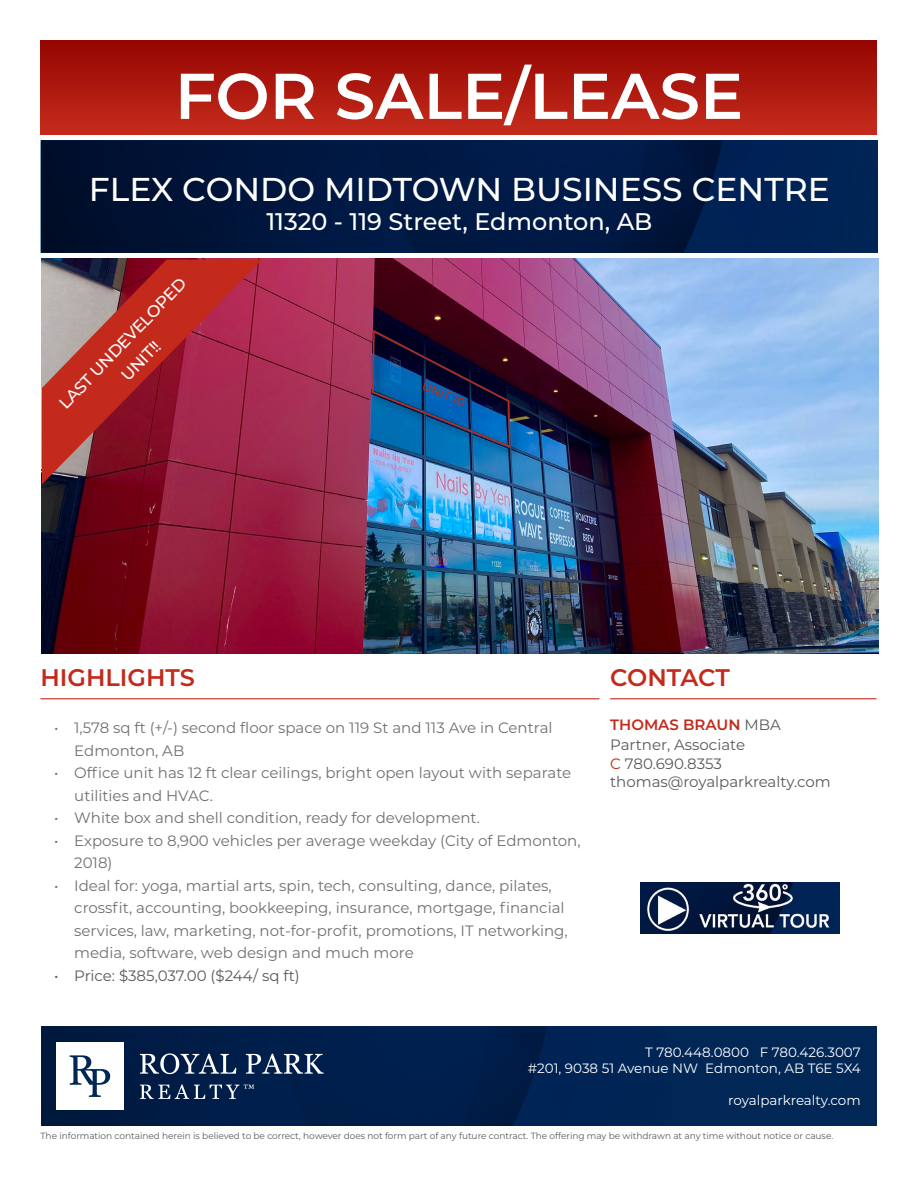
<style>
.page{position:relative;width:918px;height:1188px;background:#fff}
.page>*{position:absolute;margin:0;border:0;box-sizing:border-box;transform-origin:0 0}
.t1{font:600 64.5px "Montserrat";color:#fff}
.t2{font:500 33px "Montserrat";color:#fff}
.t3{font:500 24px "Montserrat";color:#fff}
.t4{font:600 24px "Montserrat";color:#c32a1b}
.t5{font:500 16.5px/25.5px "Montserrat";color:#fff;text-align:center}
.t6{font:15px/22.5px "Montserrat";color:#717071}
.t7{font:15px/19.5px "Montserrat";color:#58595b}
.t8{font:13.5px/16.2px "Montserrat";color:#fff;text-align:right}
.t9{font:500 12px "Montserrat";color:#c32a1b}
.t10{font:9px "Montserrat";letter-spacing:-.005em;color:#58595b}
.s1{font-weight:600;color:#c32a1b}
.s2{color:#c32a1b}
</style>
<div class="page">
<div style="left:41px;top:1026px;width:836px;height:100px;background:#002756"></div>
<svg style="left:540px;top:1026px;width:7px;height:8px"></svg>
<div style="left:41px;top:1026px;width:140px;height:100px;background:#001941"></div>
<img style="left:178px;top:1026px;width:10px;height:25px">
<img style="left:181px;top:1051px;width:7px;height:2px">
<div style="left:121px;top:1081px;width:49px;height:45px;background:#001b42"></div>
<img style="left:170px;top:1074px;width:27px;height:52px">
<div style="left:197px;top:1026px;width:76px;height:100px;background:#001e4a"></div>
<div style="left:273px;top:1026px;width:215px;height:100px;background:#001f4d"></div>
<svg style="left:140px;top:1053px;width:96px;height:21px"></svg>
<svg style="left:246px;top:1054px;width:78px;height:20px"></svg>
<svg style="left:140px;top:1084px;width:114px;height:15px"></svg>
<div style="left:56px;top:1042px;width:68px;height:68px;background:#fff"></div>
<svg style="left:70px;top:1055px;width:40px;height:42px"></svg>
<img style="left:647px;top:140px;width:231px;height:113px">
<img style="left:684px;top:140px;width:89px;height:113px">
<img style="left:40px;top:140px;width:214px;height:113px">
<img style="left:254px;top:140px;width:9px;height:21px">
<img style="left:253px;top:161px;width:10px;height:23px">
<img style="left:263px;top:140px;width:11px;height:44px">
<div style="left:184px;top:200px;width:56px;height:53px;background:#001437"></div>
<div style="left:240px;top:184px;width:34px;height:69px;background:#00163c"></div>
<div style="left:274px;top:140px;width:100px;height:113px;background:#001943"></div>
<div style="left:374px;top:140px;width:273px;height:113px;background:#001a46"></div>
<hr style="left:40px;top:698px;width:559px;height:1px;background:#c32a1b">
<hr style="left:610px;top:698px;width:266px;height:1px;background:#c32a1b">
<div style="left:40px;top:40px;width:838px;height:95px;background:linear-gradient(to bottom,#940501,#c62c1c)"></div>
<img style="left:42px;top:258px;width:836px;height:395px">
<svg style="left:41px;top:258px;width:223px;height:228px;background:#a43440"></svg>
<img style="left:640px;top:883px;width:199px;height:50px">
<div style="left:369px;top:328px;width:154px;height:132px;background:#000;opacity:.75"></div>
<svg style="left:371px;top:329px;width:140px;height:120px;background:#123567"></svg>
<h1 class="t1" style="left:175px;top:50px;width:570px">FOR SALE/LEASE</h1>
<h2 class="t2" style="left:89px;top:167px;width:743px">FLEX CONDO MIDTOWN BUSINESS CENTRE</h2>
<h3 class="t3" style="left:266px;top:205px;width:388px">11320 - 119 Street, Edmonton, AB</h3>
<p class="t5" style="left:52px;top:397px;width:176px;rotate:-46deg">LAST UNDEVELOPED<br>UNIT!!</p>
<p class="t9" style="left:426px;top:378px;width:47px;rotate:23deg">UNIT 10</p>
<h3 class="t4" style="left:40px;top:660px;width:156px">HIGHLIGHTS</h3>
<p class="t6" style="left:74px;top:716px;width:480px;text-indent:-20px">• 1,578 sq ft (+/-) second floor space on 119 St and 113 Ave in Central<br>Edmonton, AB</p>
<p class="t6" style="left:74px;top:761px;width:499px;text-indent:-20px">• Office unit has 12 ft clear ceilings, bright open layout with separate utilities and HVAC.</p>
<p class="t6" style="left:54px;top:806px;width:428px">• White box and shell condition, ready for development.</p>
<p class="t6" style="left:74px;top:829px;width:508px;text-indent:-20px">• Exposure to 8,900 vehicles per average weekday (City of Edmonton,<br>2018)</p>
<p class="t6" style="left:74px;top:874px;width:495px;text-indent:-20px">• Ideal for: yoga, martial arts, spin, tech, consulting, dance, pilates, crossfit, accounting, bookkeeping, insurance, mortgage, financial services, law, marketing, not-for-profit, promotions, IT networking, media, software, web design and much more</p>
<p class="t7" style="left:54px;top:965px;width:247px">• Price: $385,037.00 ($244/ sq ft)</p>
<h3 class="t4" style="left:610px;top:660px;width:121px">CONTACT</h3>
<p class="t7" style="left:610px;top:715px;width:172px"><span class="s1">THOMAS BRAUN</span> MBA<br>Partner, Associate<br><span class="s2">C</span> 780.690.8353</p>
<p class="t7" style="left:610px;top:772px;width:222px">thomas@royalparkrealty.com</p>
<p class="t8" style="left:528px;top:1044px;width:334px">T 780.448.0800 F 780.426.3007<br>#201, 9038 51 Avenue NW Edmonton, AB T6E 5X4</p>
<p class="t8" style="left:728px;top:1091px;width:134px">royalparkrealty.com</p>
<p class="t10" style="left:40px;top:1129px;width:794px">The information contained herein is believed to be correct, however does not form part of any future contract. The offering may be withdrawn at any time without notice or cause.</p>
</div>
